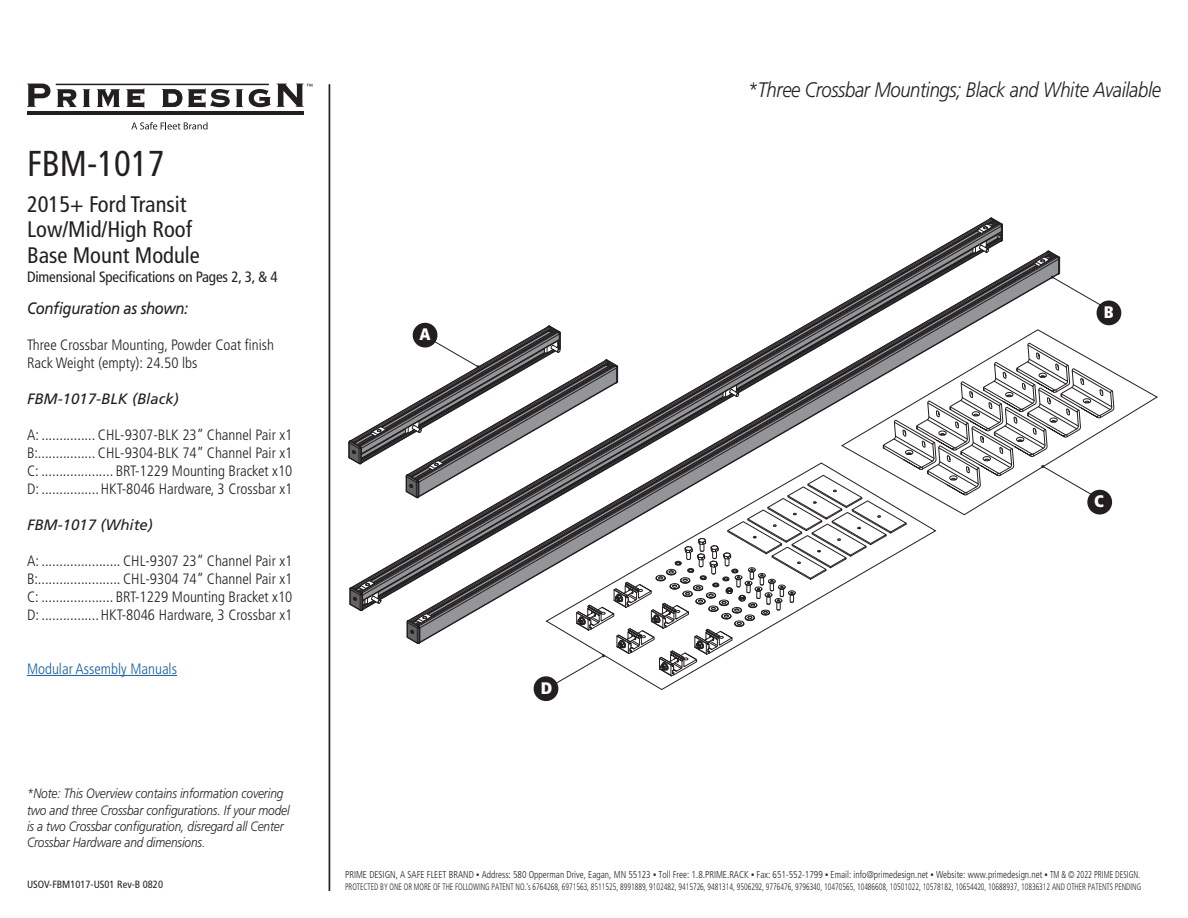
<style>
.page{position:relative;width:1188px;height:918px;background:#fff}
.page>*{position:absolute;margin:0;border:0;box-sizing:border-box;transform-origin:0 0}
.t1{font:condensed 36px "Frutiger LT Std";color:#231f20}
.t2{font:condensed 22.5px "Frutiger LT Std";color:#231f20}
.t3{font:italic 300 21px "Frutiger LT Std";letter-spacing:-.02em;color:#231f20;scale:.88 1}
.t4{font:900 condensed 16.65px "Frutiger LT Std";color:#fff}
.t5{font:italic 16.5px "Frutiger LT Std";letter-spacing:-.025em;color:#231f20;scale:.9 1}
.t6{font:300 condensed 15px/18px "Frutiger LT Std";color:#231f20}
.t7{font:condensed 15px "Frutiger LT Std";letter-spacing:-.01em;color:#231f20}
.t8{font:italic 15px "Frutiger LT Std";color:#231f20}
.t9{font:300 condensed 15px "Frutiger LT Std";color:#175d9e}
.t10{font:italic 300 13.5px/16.2px "Frutiger LT Std";letter-spacing:-.01em;color:#231f20;scale:.88 1}
.t11{font:condensed 10.5px "Frutiger LT Std";color:#231f20}
.t12{font:300 condensed 10.05px "Frutiger LT Std";color:#231f20;scale:.93 1}
.t13{font:300 condensed 9.3px "Frutiger LT Std";color:#231f20;scale:.81 1}
.s1{font-family:"Franklin Gothic";font-weight:400;font-stretch:normal}
.s2{font-family:"Arial";font-weight:400;font-stretch:normal}
</style>
<div class="page">
<hr style="left:27px;top:111px;width:277px;height:4px;background:#231f20">
<svg style="left:27px;top:84px;width:23px;height:23px"></svg>
<svg style="left:57px;top:89px;width:20px;height:18px"></svg>
<svg style="left:83px;top:89px;width:7px;height:18px"></svg>
<svg style="left:97px;top:89px;width:23px;height:18px"></svg>
<svg style="left:126px;top:88px;width:18px;height:20px"></svg>
<svg style="left:162px;top:89px;width:20px;height:18px"></svg>
<svg style="left:188px;top:88px;width:42px;height:20px"></svg>
<svg style="left:236px;top:89px;width:7px;height:18px"></svg>
<svg style="left:249px;top:89px;width:22px;height:18px"></svg>
<hr style="left:56px;top:84px;width:213px;height:1px;background:#231f20">
<svg style="left:277px;top:84px;width:35px;height:23px"></svg>
<svg style="left:131px;top:122px;width:77px;height:8px"></svg>
<hr style="left:329px;top:84px;width:1px;height:807px;background:#231f20">
<div style="left:1097px;top:301px;width:24px;height:24px;background:#231f20;border-radius:50%"></div>
<svg style="left:349px;top:218px;width:765px;height:471px"></svg>
<div style="left:534px;top:676px;width:24px;height:25px;background:#231f20;border-radius:50%"></div>
<svg style="left:546px;top:463px;width:390px;height:227px"></svg>
<svg style="left:841px;top:329px;width:317px;height:186px"></svg>
<hr style="left:27px;top:675px;width:150px;height:1px;background:#175d9e">
<p class="t1" style="left:27px;top:142px;width:139px">FBM-1017</p>
<p class="t2" style="left:27px;top:191px;width:161px">2015+ Ford Transit</p>
<p class="t2" style="left:27px;top:217px;width:166px">Low/Mid/High Roof</p>
<p class="t2" style="left:27px;top:242px;width:174px">Base Mount Module</p>
<p class="t7" style="left:27px;top:268px;width:252px">Dimensional Specifications on Pages 2, 3, &amp; 4</p>
<p class="t5" style="left:27px;top:299px;width:181px">Configuration as shown:</p>
<p class="t6" style="left:27px;top:336px;width:248px">Three Crossbar Mounting, Powder Coat finish<br>Rack Weight (empty): 24.50 lbs</p>
<p class="t8" style="left:27px;top:390px;width:153px">FBM-1017-BLK (Black)</p>
<p class="t6" style="left:27px;top:426px;width:267px">A: ............... CHL-9307-BLK 23” Channel Pair x1</p>
<p class="t6" style="left:27px;top:444px;width:267px">B:................ CHL-9304-BLK 74” Channel Pair x1</p>
<p class="t6" style="left:27px;top:462px;width:267px">C: .................... BRT-1229 Mounting Bracket x10</p>
<p class="t6" style="left:27px;top:480px;width:267px">D: ................HKT-8046 Hardware, 3 Crossbar x1</p>
<p class="t8" style="left:27px;top:516px;width:127px">FBM-1017 (White)</p>
<p class="t6" style="left:27px;top:552px;width:267px">A: ...................... CHL-9307 23” Channel Pair x1</p>
<p class="t6" style="left:27px;top:570px;width:267px">B:....................... CHL-9304 74” Channel Pair x1</p>
<p class="t6" style="left:27px;top:588px;width:267px">C: .................... BRT-1229 Mounting Bracket x10</p>
<p class="t6" style="left:27px;top:606px;width:267px">D: ................HKT-8046 Hardware, 3 Crossbar x1</p>
<p class="t9" style="left:27px;top:660px;width:152px">Modular Assembly Manuals</p>
<p class="t10" style="left:27px;top:786px;width:300px">*Note: This Overview contains information covering two and three Crossbar configurations. If your model is a two Crossbar configuration, disregard all Center Crossbar Hardware and dimensions.</p>
<p class="t11" style="left:27px;top:878px;width:138px">USOV-FBM1017-US01 Rev-B 0820</p>
<p class="t3" style="left:748px;top:77px;width:471px">*Three Crossbar Mountings; Black and White Available</p>
<p class="t4" style="left:420px;top:324px;width:13px">A</p>
<p class="t4" style="left:541px;top:678px;width:13px">D</p>
<p class="t4" style="left:1104px;top:302px;width:11px">B</p>
<p class="t4" style="left:1094px;top:491px;width:11px">C</p>
<p class="t12" style="left:345px;top:869px;width:857px">PRIME DESIGN, A SAFE FLEET BRAND <span class="s1">▪</span> Address: 580 Opperman Drive, Eagan, MN 55123 <span class="s2">▪</span> Toll Free: 1.8.PRIME.RACK <span class="s2">▪</span> Fax: 651-552-1799 <span class="s2">▪</span> Email: info@primedesign.net <span class="s2">▪</span> Website: www.primedesign.net <span class="s2">▪</span> TM &amp; © 2022 PRIME DESIGN.</p>
<p class="t13" style="left:345px;top:882px;width:984px">PROTECTED BY ONE OR MORE OF THE FOLLOWING PATENT NO.’s 6764268, 6971563, 8511525, 8991889, 9102482, 9415726, 9481314, 9506292, 9776476, 9796340, 10470565, 10486608, 10501022, 10578182, 10654420, 10688937, 10836312 AND OTHER PATENTS PENDING</p>
</div>
